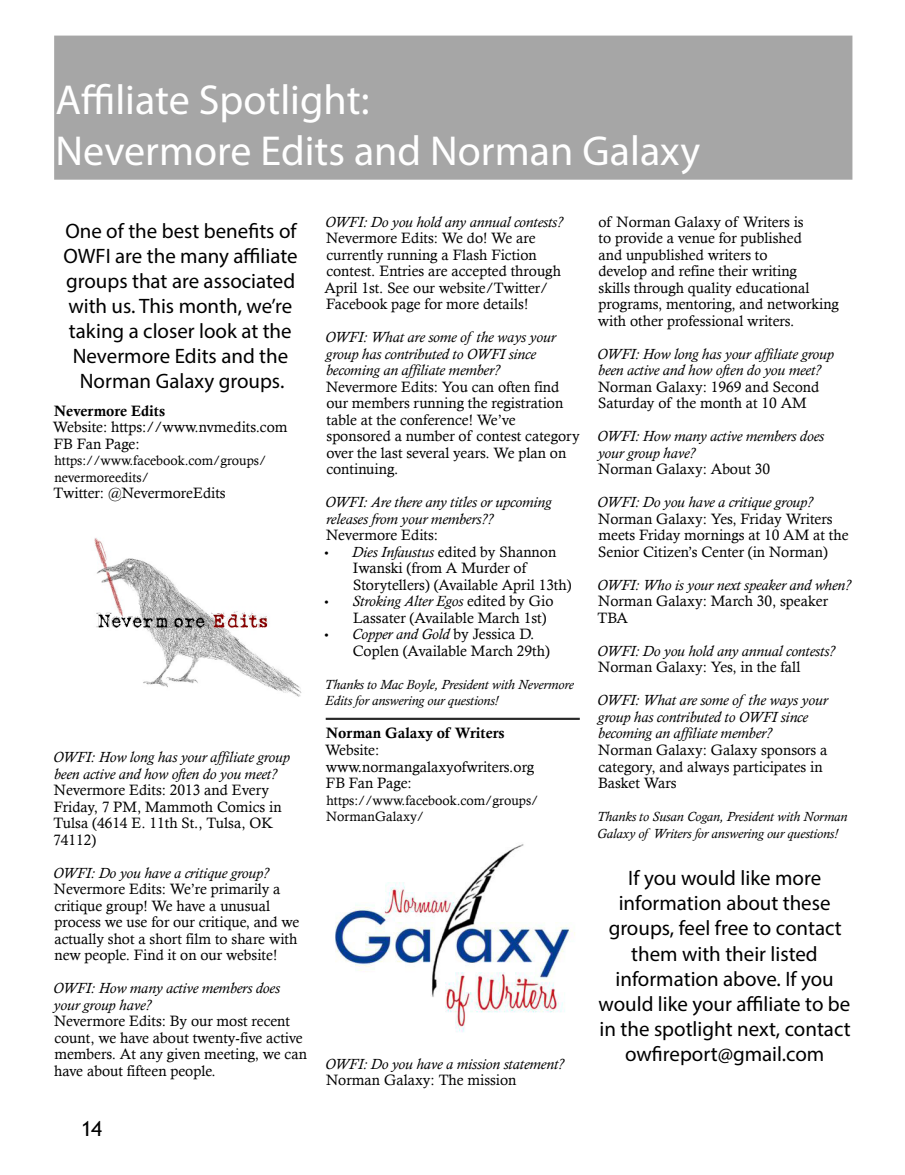
<style>
.page{position:relative;width:905px;height:1175px;background:#fff}
.page>*{position:absolute;margin:0;border:0;box-sizing:border-box;transform-origin:0 0}
.t1{font:42px/50.4px "Myriad Pro";color:#fff}
.t2{font:21px "Trebuchet MS";color:#000}
.t3{font:20.85px/25px "Myriad Pro";color:#000;text-align:center}
.t4{font:15px/16.5px "Calisto";color:#000}
.t5{font:italic 15px/16.5px "Calisto";color:#000}
.t6{font:15px "Calis MT Bol";color:#000}
.t7{font:italic 13.5px/16.5px "Calisto";color:#000}
.t8{font:13.5px/16.5px "Calisto";color:#000}
.s1{font-family:"Myriad Pro"}
.s2{font-style:italic}
</style>
<div class="page">
<div style="left:55px;top:36px;width:796px;height:143px;background:#a6a6a6"></div>
<img style="left:94px;top:538px;width:208px;height:159px">
<hr style="left:326px;top:718px;width:253px;height:1px;background:#000">
<hr style="left:326px;top:719px;width:253px;height:1px;background:#000">
<img style="left:335px;top:844px;width:240px;height:188px">
<h1 class="t1" style="left:56px;top:74px;width:646px">Affiliate Spotlight:<br>Nevermore Edits and Norman Galaxy</h1>
<h3 class="t3" style="left:63px;top:218px;width:236px">One of the best benefits of<br>OWFI are the many affiliate groups that are associated with us. This month, we’re taking a closer look at the<br>Nevermore Edits and the<br>Norman Galaxy groups.</h3>
<p class="t6" style="left:54px;top:402px;width:112px">Nevermore Edits</p>
<p class="t4" style="left:53px;top:418px;width:236px">Website: https://www.nvmedits.com<br>FB Fan Page:</p>
<p class="t8" style="left:54px;top:452px;width:213px">https://www.facebook.com/groups/ nevermoreedits/</p>
<p class="t4" style="left:53px;top:484px;width:174px">Twitter: @NevermoreEdits</p>
<p class="t5" style="left:53px;top:749px;width:238px">OWFI: How long has your affiliate group been active and how often do you meet?</p>
<p class="t4" style="left:53px;top:781px;width:230px">Nevermore Edits: 2013 and Every<br>Friday, 7 PM, Mammoth Comics in<br>Tulsa (4614 E. 11th St., Tulsa, OK<br>74112)</p>
<p class="t5" style="left:53px;top:864px;width:217px">OWFI: Do you have a critique group?</p>
<p class="t4" style="left:54px;top:880px;width:247px">Nevermore Edits: We’re primarily a critique group! We have a unusual process we use for our critique, and we actually shot a short film to share with new people. Find it on our website!</p>
<p class="t5" style="left:53px;top:980px;width:228px">OWFI: How many active members does your group have?</p>
<p class="t4" style="left:54px;top:1012px;width:254px">Nevermore Edits: By our most recent count, we have about twenty-five active members. At any given meeting, we can have about fifteen people.</p>
<h2 class="t2" style="left:81px;top:1115px;width:22px">14</h2>
<p class="t5" style="left:325px;top:213px;width:239px">OWFI: Do you hold any annual contests?</p>
<p class="t4" style="left:324px;top:230px;width:238px">Nevermore Edits: We do! We are currently running a Flash Fiction contest. Entries are accepted through April 1st. See our website/Twitter/ Facebook page for more details!</p>
<p class="t5" style="left:325px;top:329px;width:232px">OWFI: What are some of the ways your group has contributed to OWFI since becoming an affiliate member?</p>
<p class="t4" style="left:326px;top:378px;width:255px">Nevermore Edits: You can often find our members running the registration table at the conference! We’ve sponsored a number of contest category over the last several years. We plan on continuing.</p>
<p class="t5" style="left:325px;top:494px;width:228px">OWFI: Are there any titles or upcoming releases from your members??</p>
<p class="t4" style="left:326px;top:527px;width:113px">Nevermore Edits:</p>
<p class="t4" style="left:353px;top:543px;width:220px;text-indent:-28px"><span class="s1">•</span> <span class="s2">Dies Infaustus</span> edited by Shannon<br>Iwanski (from A Murder of<br>Storytellers) (Available April 13th)</p>
<p class="t4" style="left:353px;top:593px;width:202px;text-indent:-28px"><span class="s1">•</span> <span class="s2">Stroking Alter Egos</span> edited by Gio<br>Lassater (Available March 1st)</p>
<p class="t4" style="left:353px;top:626px;width:198px;text-indent:-28px"><span class="s1">•</span> <span class="s2">Copper and Gold</span> by Jessica D.<br>Coplen (Available March 29th)</p>
<p class="t7" style="left:324px;top:676px;width:250px">Thanks to Mac Boyle, President with Nevermore<br>Edits for answering our questions!</p>
<p class="t6" style="left:326px;top:724px;width:180px">Norman Galaxy of Writers</p>
<p class="t4" style="left:325px;top:741px;width:211px">Website: www.normangalaxyofwriters.org<br>FB Fan Page:</p>
<p class="t8" style="left:326px;top:791px;width:213px">https://www.facebook.com/groups/<br>NormanGalaxy/</p>
<p class="t5" style="left:325px;top:1055px;width:241px">OWFI: Do you have a mission statement?</p>
<p class="t4" style="left:326px;top:1071px;width:192px">Norman Galaxy: The mission</p>
<p class="t4" style="left:597px;top:213px;width:243px">of Norman Galaxy of Writers is<br>to provide a venue for published<br>and unpublished writers to<br>develop and refine their writing<br>skills through quality educational programs, mentoring, and networking with other professional writers.</p>
<p class="t5" style="left:597px;top:345px;width:238px">OWFI: How long has your affiliate group been active and how often do you meet?</p>
<p class="t4" style="left:598px;top:378px;width:222px">Norman Galaxy: 1969 and Second<br>Saturday of the month at 10 AM</p>
<p class="t5" style="left:597px;top:428px;width:228px">OWFI: How many active members does your group have?</p>
<p class="t4" style="left:598px;top:461px;width:173px">Norman Galaxy: About 30</p>
<p class="t5" style="left:597px;top:494px;width:217px">OWFI: Do you have a critique group?</p>
<p class="t4" style="left:598px;top:510px;width:252px">Norman Galaxy: Yes, Friday Writers meets Friday mornings at 10 AM at the<br>Senior Citizen’s Center (in Norman)</p>
<p class="t5" style="left:597px;top:576px;width:255px">OWFI: Who is your next speaker and when?</p>
<p class="t4" style="left:597px;top:593px;width:232px">Norman Galaxy: March 30, speaker<br>TBA</p>
<p class="t5" style="left:597px;top:642px;width:239px">OWFI: Do you hold any annual contests?</p>
<p class="t4" style="left:598px;top:659px;width:204px">Norman Galaxy: Yes, in the fall</p>
<p class="t5" style="left:597px;top:692px;width:232px">OWFI: What are some of the ways your group has contributed to OWFI since becoming an affiliate member?</p>
<p class="t4" style="left:598px;top:741px;width:231px">Norman Galaxy: Galaxy sponsors a category, and always participates in<br>Basket Wars</p>
<p class="t7" style="left:596px;top:808px;width:252px">Thanks to Susan Cogan, President with Norman<br>Galaxy of Writers for answering our questions!</p>
<h3 class="t3" style="left:598px;top:865px;width:253px">If you would like more information about these groups, feel free to contact them with their listed information above. If you would like your affiliate to be in the spotlight next, contact owfireport@gmail.com</h3>
</div>
